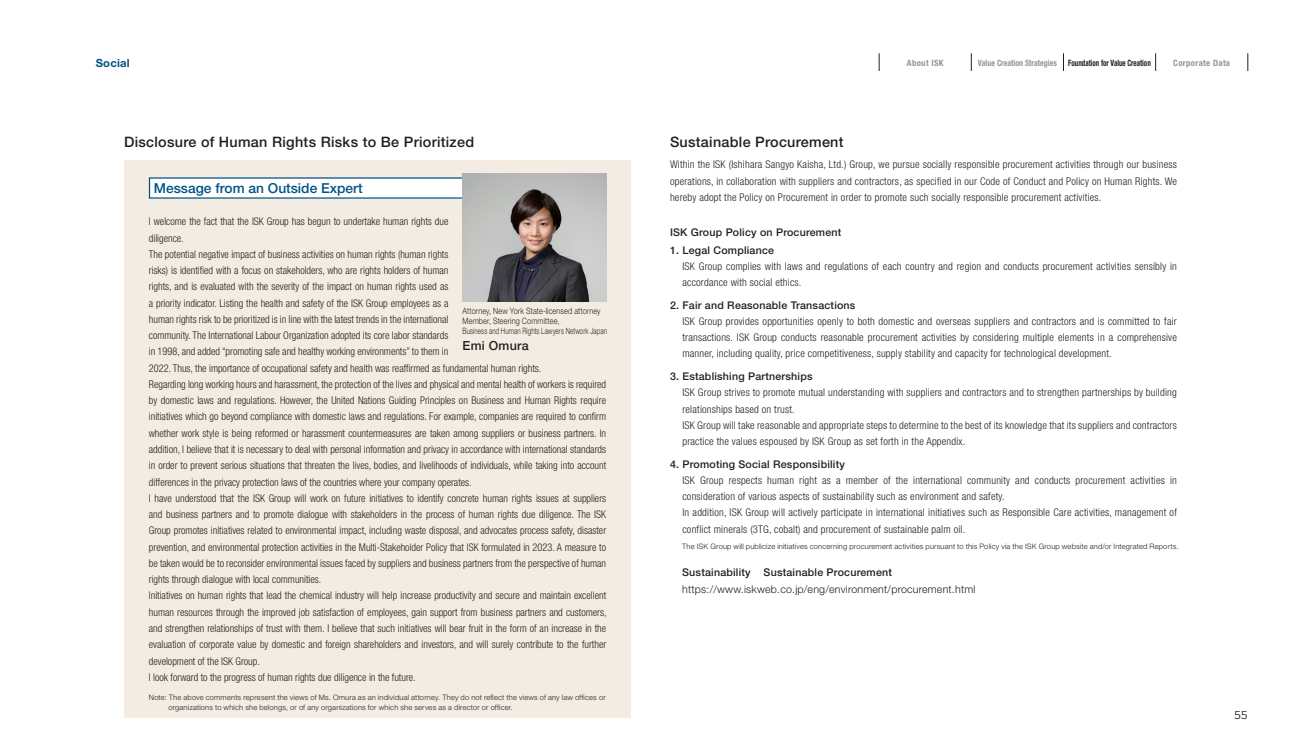
<style>
.page{position:relative;width:1301px;height:745px;background:#fff}
.page>*{position:absolute;margin:0;border:0;box-sizing:border-box;transform-origin:0 0}
.t1{font:500 14.38px "Helvetica Neue LT Std";letter-spacing:.02em;color:#231f20}
.t2{font:500 13.75px "Helvetica Neue LT Std";color:#005285}
.t3{font:500 12.5px "Helvetica Neue LT Std";letter-spacing:.02em;color:#231f20}
.t4{font:700 11.25px "Helvetica Neue LT Std";letter-spacing:.02em;color:#005285}
.t5{font:11.25px "Gotham";color:#231f20}
.t6{font:300 condensed 10.62px/16.2px "Helvetica Neue LT Std";color:#231f20;text-align:justify}
.t7{font:300 condensed 10.62px/16.2px "Helvetica Neue LT Std";letter-spacing:.02em;color:#231f20}
.t8{font:500 10.62px "Helvetica Neue LT Std";letter-spacing:.02em;color:#231f20}
.t9{font:300 10.62px "Helvetica Neue LT Std";letter-spacing:.02em;color:#231f20}
.t10{font:300 8.75px/10px "Helvetica Neue LT Std";letter-spacing:.02em;color:#231f20;scale:.83 1}
.t11{font:700 condensed 8.75px "Helvetica Neue LT Std";color:#231f20;scale:.8 1}
.t12{font:700 condensed 8.75px "Helvetica Neue LT Std";color:#939598;scale:.9 1}
.t13{font:700 condensed 8.75px "Helvetica Neue LT Std";letter-spacing:.04em;color:#939598}
.t14{font:300 7.5px/10px "Helvetica Neue LT Std";letter-spacing:.025em;color:#231f20}
</style>
<div class="page">
<div style="left:124px;top:159px;width:507px;height:558px;background:#f3ece2"></div>
<div style="left:149px;top:178px;width:456px;height:20px;background:#fff"></div>
<img style="left:462px;top:174px;width:144px;height:127px">
<svg style="left:879px;top:53px;width:1px;height:18px"></svg>
<svg style="left:971px;top:53px;width:1px;height:18px"></svg>
<svg style="left:1063px;top:53px;width:1px;height:18px"></svg>
<svg style="left:1155px;top:53px;width:1px;height:18px"></svg>
<svg style="left:1247px;top:53px;width:1px;height:18px"></svg>
<p class="t4" style="left:96px;top:56px;width:36px">Social</p>
<h1 class="t1" style="left:124px;top:133px;width:351px">Disclosure of Human Rights Risks to Be Prioritized</h1>
<p class="t2" style="left:154px;top:179px;width:210px">Message from an Outside Expert</p>
<p class="t6" style="left:149px;top:213px;width:459px;text-align:left">I welcome the fact that the ISK Group has begun to undertake human rights due<br>diligence.<br>The potential negative impact of business activities on human rights (human rights<br>risks) is identified with a focus on stakeholders, who are rights holders of human<br>rights, and is evaluated with the severity of the impact on human rights used as<br>a priority indicator. Listing the health and safety of the ISK Group employees as a<br>human rights risk to be prioritized is in line with the latest trends in the international<br>community. The International Labour Organization adopted its core labor standards<br>in 1998, and added “promoting safe and healthy working environments” to them in<br>2022. Thus, the importance of occupational safety and health was reaffirmed as fundamental human rights.<br>Regarding long working hours and harassment, the protection of the lives and physical and mental health of workers is required by domestic laws and regulations. However, the United Nations Guiding Principles on Business and Human Rights require initiatives which go beyond compliance with domestic laws and regulations. For example, companies are required to confirm whether work style is being reformed or harassment countermeasures are taken among suppliers or business partners. In addition, I believe that it is necessary to deal with personal information and privacy in accordance with international standards in order to prevent serious situations that threaten the lives, bodies, and livelihoods of individuals, while taking into account differences in the privacy protection laws of the countries where your company operates.<br>I have understood that the ISK Group will work on future initiatives to identify concrete human rights issues at suppliers and business partners and to promote dialogue with stakeholders in the process of human rights due diligence. The ISK Group promotes initiatives related to environmental impact, including waste disposal, and advocates process safety, disaster prevention, and environmental protection activities in the Multi-Stakeholder Policy that ISK formulated in 2023. A measure to be taken would be to reconsider environmental issues faced by suppliers and business partners from the perspective of human rights through dialogue with local communities.<br>Initiatives on human rights that lead the chemical industry will help increase productivity and secure and maintain excellent human resources through the improved job satisfaction of employees, gain support from business partners and customers, and strengthen relationships of trust with them. I believe that such initiatives will bear fruit in the form of an increase in the evaluation of corporate value by domestic and foreign shareholders and investors, and will surely contribute to the further development of the ISK Group.<br>I look forward to the progress of human rights due diligence in the future.</p>
<p class="t10" style="left:462px;top:305px;width:175px">Attorney, New York State-licensed attorney<br>Member, Steering Committee,<br>Business and Human Rights Lawyers Network Japan</p>
<p class="t3" style="left:462px;top:338px;width:68px">Emi Omura</p>
<p class="t14" style="left:168px;top:691px;width:439px;text-indent:-19px">Note: The above comments represent the views of Ms. Omura as an individual attorney. They do not reflect the views of any law offices or organizations to which she belongs, or of any organizations for which she serves as a director or officer.</p>
<p class="t13" style="left:906px;top:57px;width:38px">About ISK</p>
<p class="t12" style="left:977px;top:57px;width:89px">Value Creation Strategies</p>
<p class="t11" style="left:1068px;top:57px;width:105px">Foundation for Value Creation</p>
<p class="t13" style="left:1173px;top:57px;width:58px">Corporate Data</p>
<h1 class="t1" style="left:670px;top:133px;width:175px">Sustainable Procurement</h1>
<p class="t6" style="left:670px;top:156px;width:508px">Within the ISK (Ishihara Sangyo Kaisha, Ltd.) Group, we pursue socially responsible procurement activities through our business operations, in collaboration with suppliers and contractors, as specified in our Code of Conduct and Policy on Human Rights. We hereby adopt the Policy on Procurement in order to promote such socially responsible procurement activities.</p>
<p class="t8" style="left:670px;top:225px;width:173px">ISK Group Policy on Procurement</p>
<p class="t8" style="left:670px;top:243px;width:106px">1. Legal Compliance</p>
<p class="t7" style="left:682px;top:258px;width:496px">ISK Group complies with laws and regulations of each country and region and conducts procurement activities sensibly in accordance with social ethics.</p>
<p class="t8" style="left:670px;top:298px;width:187px">2. Fair and Reasonable Transactions</p>
<p class="t6" style="left:682px;top:313px;width:496px">ISK Group provides opportunities openly to both domestic and overseas suppliers and contractors and is committed to fair transactions. ISK Group conducts reasonable procurement activities by considering multiple elements in a comprehensive manner, including quality, price competitiveness, supply stability and capacity for technological development.</p>
<p class="t8" style="left:670px;top:369px;width:144px">3. Establishing Partnerships</p>
<p class="t7" style="left:682px;top:384px;width:496px">ISK Group strives to promote mutual understanding with suppliers and contractors and to strengthen partnerships by building relationships based on trust.<br>ISK Group will take reasonable and appropriate steps to determine to the best of its knowledge that its suppliers and contractors practice the values espoused by ISK Group as set forth in the Appendix.</p>
<p class="t8" style="left:670px;top:457px;width:176px">4. Promoting Social Responsibility</p>
<p class="t7" style="left:682px;top:471px;width:496px">ISK Group respects human right as a member of the international community and conducts procurement activities in consideration of various aspects of sustainability such as environment and safety.<br>In addition, ISK Group will actively participate in international initiatives such as Responsible Care activities, management of conflict minerals (3TG, cobalt) and procurement of sustainable palm oil.</p>
<p class="t8" style="left:682px;top:566px;width:211px">Sustainability Sustainable Procurement</p>
<p class="t9" style="left:682px;top:582px;width:295px">https://www.iskweb.co.jp/eng/environment/procurement.html</p>
<p class="t14" style="left:682px;top:541px;width:498px">The ISK Group will publicize initiatives concerning procurement activities pursuant to this Policy via the ISK Group website and/or Integrated Reports.</p>
<p class="t5" style="left:1233px;top:708px;width:15px">55</p>
</div>
